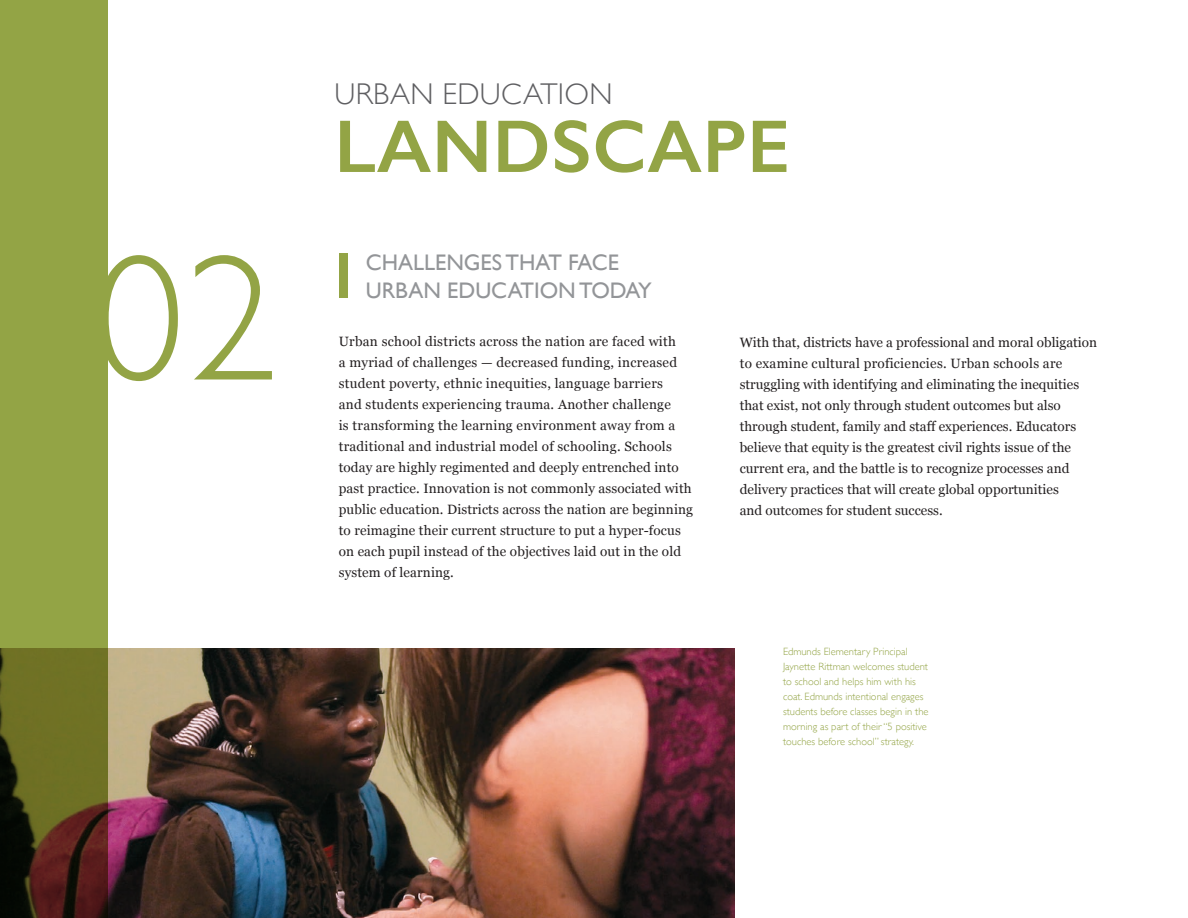
<style>
.page{position:relative;width:1188px;height:918px;background:#fff}
.page>*{position:absolute;margin:0;border:0;box-sizing:border-box;transform-origin:0 0}
.Big_Numbers{font:300 180px "Gill Sans";color:#93a445}
.t1{font:600 75px "Gill Sans";letter-spacing:.01em;color:#93a445}
.t2{font:300 30px "Gill Sans";letter-spacing:.01em;color:#5f5f62}
.SUBHEAD{font:22.5px/28.5px "Gill Sans";color:#939598}
.BODY{font:13.5px/21px "Georgia";letter-spacing:.01em;color:#231f20}
.t3{font:300 10.5px/15px "Gill Sans";color:#93a445}
</style>
<div class="page">
<div style="left:0;top:0;width:108px;height:918px;background:#93a445"></div>
<div style="left:340px;top:254px;width:8px;height:44px;background:#93a445"></div>
<img style="left:0;top:648px;width:734px;height:270px">
<p class="t2" style="left:334px;top:71px;width:280px">URBAN EDUCATION</p>
<p class="t1" style="left:334px;top:101px;width:457px">LANDSCAPE</p>
<p class="Big_Numbers" style="left:94px;top:179px;width:185px">02</p>
<p class="SUBHEAD" style="left:366px;top:248px;width:287px">CHALLENGES THAT FACE<br>URBAN EDUCATION TODAY</p>
<p class="BODY" style="left:339px;top:330px;width:356px">Urban school districts across the nation are faced with<br>a myriad of challenges — decreased funding, increased student poverty, ethnic inequities, language barriers<br>and students experiencing trauma. Another challenge<br>is transforming the learning environment away from a traditional and industrial model of schooling. Schools today are highly regimented and deeply entrenched into past practice. Innovation is not commonly associated with public education. Districts across the nation are beginning to reimagine their current structure to put a hyper-focus on each pupil instead of the objectives laid out in the old system of learning.</p>
<p class="BODY" style="left:740px;top:331px;width:359px">With that, districts have a professional and moral obligation to examine cultural proficiencies. Urban schools are struggling with identifying and eliminating the inequities that exist, not only through student outcomes but also through student, family and staff experiences. Educators believe that equity is the greatest civil rights issue of the current era, and the battle is to recognize processes and delivery practices that will create global opportunities<br>and outcomes for student success.</p>
<p class="t3" style="left:783px;top:644px;width:147px">Edmunds Elementary Principal Jaynette Rittman welcomes student to school and helps him with his coat. Edmunds intentional engages students before classes begin in the morning as part of their “5 positive touches before school” strategy.</p>
</div>
